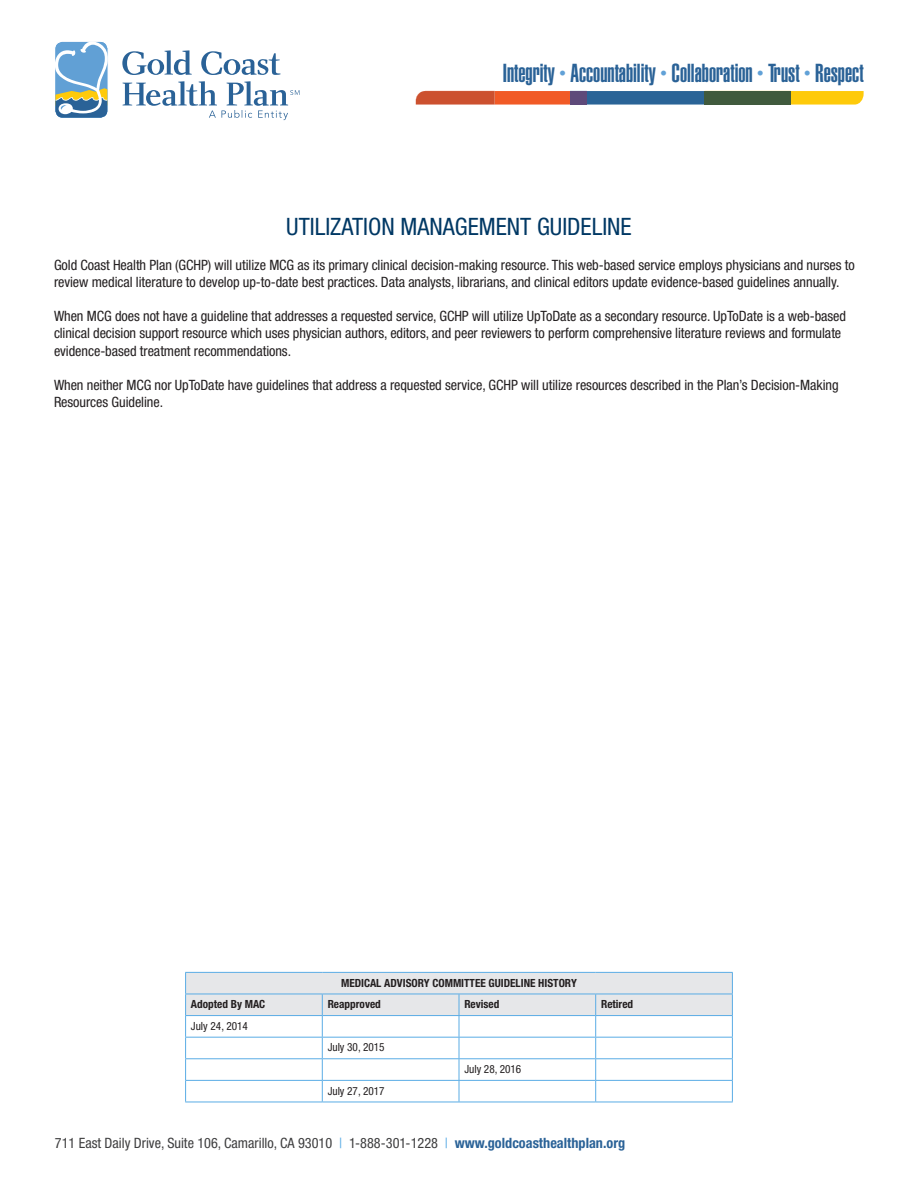
<style>
.page{position:relative;width:918px;height:1188px;background:#fff}
.page>*{position:absolute;margin:0;border:0;box-sizing:border-box;transform-origin:0 0}
.t1{font:25.65px "Helvetica LT Std Ultra Comp";color:#2a6297}
.t2{font:condensed 24px "Helvetica Neue";color:#003864}
.t3{font:condensed 14.25px/17.1px "Helvetica Neue";letter-spacing:-.005em;color:#231f20}
.t4{font:condensed 14.25px "Helvetica Neue";color:#3e3e3f}
.t5{font:700 condensed 11.25px "Helvetica Neue";color:#231f20}
.t6{font:condensed 11.25px "Helvetica Neue";color:#231f20}
.s1{color:#5aace5}
.s2{font-weight:700;color:#2a6297}
</style>
<div class="page">
<svg style="left:416px;top:91px;width:448px;height:14px;background:#93714e"></svg>
<svg style="left:122px;top:50px;width:159px;height:25px"></svg>
<svg style="left:55px;top:41px;width:53px;height:77px"></svg>
<svg style="left:123px;top:81px;width:176px;height:39px"></svg>
<svg style="left:185px;top:972px;width:548px;height:130px"></svg>
<hr style="left:185px;top:1102px;width:137px;height:1px;background:#5aace5">
<hr style="left:322px;top:1102px;width:137px;height:1px;background:#5aace5">
<hr style="left:459px;top:1102px;width:137px;height:1px;background:#5aace5">
<hr style="left:596px;top:1102px;width:137px;height:1px;background:#5aace5">
<h1 class="t1" style="left:503px;top:58px;width:362px">Integrity <sup>•</sup> Accountability <sup>•</sup> Collaboration <sup>•</sup> Trust <sup>•</sup> Respect</h1>
<p class="t2" style="left:286px;top:213px;width:347px">UTILIZATION MANAGEMENT GUIDELINE</p>
<p class="t3" style="left:54px;top:256px;width:802px">Gold Coast Health Plan (GCHP) will utilize MCG as its primary clinical decision-making resource. This web-based service employs physicians and nurses to review medical literature to develop up-to-date best practices. Data analysts, librarians, and clinical editors update evidence-based guidelines annually.</p>
<p class="t3" style="left:54px;top:308px;width:794px">When MCG does not have a guideline that addresses a requested service, GCHP will utilize UpToDate as a secondary resource. UpToDate is a web-based clinical decision support resource which uses physician authors, editors, and peer reviewers to perform comprehensive literature reviews and formulate evidence-based treatment recommendations.</p>
<p class="t3" style="left:54px;top:376px;width:786px">When neither MCG nor UpToDate have guidelines that address a requested service, GCHP will utilize resources described in the Plan’s Decision-Making<br>Resources Guideline.</p>
<p class="t5" style="left:341px;top:976px;width:237px">MEDICAL ADVISORY COMMITTEE GUIDELINE HISTORY</p>
<p class="t5" style="left:191px;top:997px;width:76px">Adopted By MAC</p>
<p class="t5" style="left:328px;top:997px;width:55px">Reapproved</p>
<p class="t5" style="left:464px;top:997px;width:36px">Revised</p>
<p class="t5" style="left:601px;top:997px;width:34px">Retired</p>
<p class="t6" style="left:191px;top:1019px;width:58px">July 24, 2014</p>
<p class="t6" style="left:328px;top:1041px;width:58px">July 30, 2015</p>
<p class="t6" style="left:464px;top:1063px;width:58px">July 28, 2016</p>
<p class="t6" style="left:328px;top:1084px;width:58px">July 27, 2017</p>
<p class="t4" style="left:55px;top:1135px;width:572px">711 East Daily Drive, Suite 106, Camarillo, CA 93010 <span class="s1">|</span> 1-888-301-1228 <span class="s1">|</span> <span class="s2">www.goldcoasthealthplan.org</span></p>
</div>
